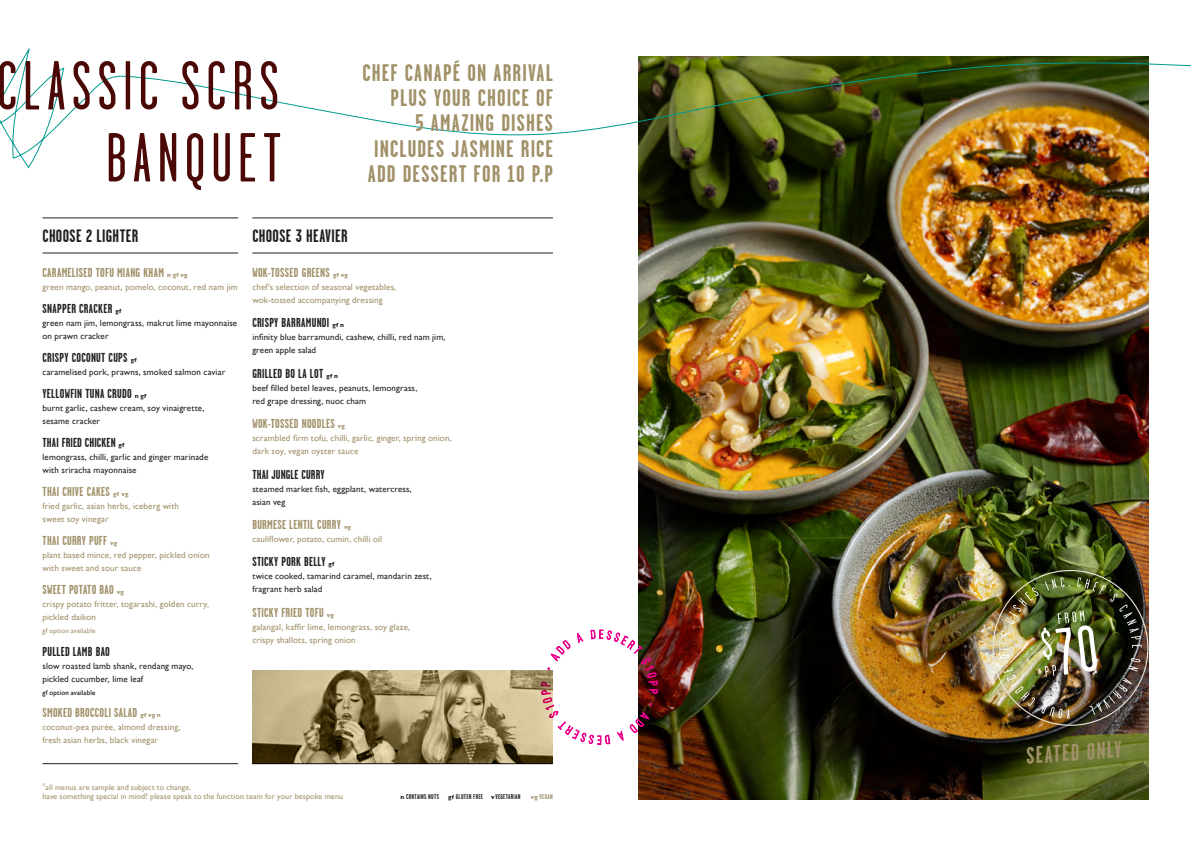
<style>
.page{position:relative;width:1191px;height:842px;background:#fff}
.page>*{position:absolute;margin:0;border:0;box-sizing:border-box;transform-origin:0 0}
.t1{font:69.2px/72px "Garage Gothic";letter-spacing:.09em;color:#4a0907;text-align:right}
.t2{font:700 24px/25px "Garage Gothic";letter-spacing:.045em;color:#a19169;text-align:right}
.t3{font:700 23.9px "Garage Gothic";color:#a19169}
.t4{font:700 18px "Garage Gothic";letter-spacing:.02em;color:#231f20}
.t5{font:700 13px "Garage Gothic";letter-spacing:.025em;color:#a19169}
.t6{font:700 13px "Garage Gothic";letter-spacing:.02em;color:#231f20}
.t7{font:9px/13px "Gill Sans";letter-spacing:.01em;color:#a19169}
.t8{font:9px/13px "Gill Sans";letter-spacing:.015em;color:#231f20}
.t9{font:8px/9.6px "Gill Sans";letter-spacing:.015em;color:#a19169}
.t10{font:700 7px "Garage Gothic";letter-spacing:.045em;color:#231f20}
.t11{font:7px "Gill Sans";letter-spacing:.02em;color:#a19169}
.t12{font:7px "Gill Sans";letter-spacing:.02em;color:#0a0203}
.t13{font:700 7px "Garage Gothic";letter-spacing:.045em;color:#a19169}
.s1{font-family:"Gill Sans";font-size:6px}
</style>
<div class="page">
<img style="left:638px;top:168px;width:510px;height:631px">
<img style="left:0;top:48px;width:1191px;height:120px">
<hr style="left:43px;top:218px;width:195px;height:1px;background:#231f20">
<hr style="left:252px;top:218px;width:301px;height:1px;background:#231f20">
<hr style="left:43px;top:253px;width:195px;height:1px;background:#231f20">
<hr style="left:43px;top:763px;width:195px;height:1px;background:#231f20">
<hr style="left:252px;top:763px;width:301px;height:1px;background:#231f20">
<hr style="left:252px;top:253px;width:301px;height:1px;background:#231f20">
<svg style="left:547px;top:630px;width:111px;height:115px"></svg>
<img style="left:987px;top:565px;width:162px;height:166px">
<img style="left:252px;top:670px;width:301px;height:93px">
<h1 class="t1" style="left:-3px;top:51px;width:285px">CLASSIC SCRS<br>BANQUET</h1>
<h3 class="t4" style="left:43px;top:227px;width:97px">CHOOSE 2 LIGHTER</h3>
<h3 class="t4" style="left:252px;top:227px;width:97px">CHOOSE 3 HEAVIER</h3>
<h2 class="t2" style="left:362px;top:61px;width:192px">CHEF CANAPÉ ON ARRIVAL<br>PLUS YOUR CHOICE OF<br>5 AMAZING DISHES<br>INCLUDES JASMINE RICE<br>ADD DESSERT FOR 10 P.P</h2>
<h3 class="t5" style="left:43px;top:266px;width:146px">CARAMELISED TOFU MIANG KHAM <span class="s1">n gf vg</span></h3>
<p class="t7" style="left:43px;top:280px;width:197px">green mango, peanut, pomelo, coconut, red nam jim</p>
<h3 class="t6" style="left:43px;top:302px;width:80px">SNAPPER CRACKER <span class="s1">gf</span></h3>
<p class="t8" style="left:43px;top:316px;width:196px">green nam jim, lemongrass, makrut lime mayonnaise on prawn cracker</p>
<h3 class="t6" style="left:43px;top:351px;width:96px">CRISPY COCONUT CUPS <span class="s1">gf</span></h3>
<p class="t8" style="left:43px;top:365px;width:184px">caramelised pork, prawns, smoked salmon caviar</p>
<h3 class="t6" style="left:43px;top:386px;width:105px">YELLOWFIN TUNA CRUDO <span class="s1">n gf</span></h3>
<p class="t8" style="left:43px;top:401px;width:163px">burnt garlic, cashew cream, soy vinaigrette, sesame cracker</p>
<h3 class="t6" style="left:43px;top:435px;width:83px">THAI FRIED CHICKEN <span class="s1">gf</span></h3>
<p class="t8" style="left:43px;top:450px;width:167px">lemongrass, chilli, garlic and ginger marinade with sriracha mayonnaise</p>
<h3 class="t5" style="left:43px;top:484px;width:88px">THAI CHIVE CAKES <span class="s1">gf vg</span></h3>
<p class="t7" style="left:43px;top:499px;width:138px">fried garlic, asian herbs, iceberg with sweet soy vinegar</p>
<h3 class="t5" style="left:43px;top:533px;width:76px">THAI CURRY PUFF <span class="s1">vg</span></h3>
<p class="t7" style="left:43px;top:548px;width:169px">plant based mince, red pepper, pickled onion with sweet and sour sauce</p>
<h3 class="t5" style="left:43px;top:582px;width:83px">SWEET POTATO BAO <span class="s1">vg</span></h3>
<p class="t7" style="left:43px;top:597px;width:168px">crispy potato fritter, togarashi, golden curry, pickled daikon</p>
<p class="t11" style="left:43px;top:626px;width:54px">gf option available</p>
<h3 class="t6" style="left:43px;top:644px;width:69px">PULLED LAMB BAO</h3>
<p class="t8" style="left:43px;top:659px;width:152px">slow roasted lamb shank, rendang mayo, pickled cucumber, lime leaf</p>
<p class="t12" style="left:43px;top:688px;width:54px">gf option available</p>
<h3 class="t5" style="left:43px;top:706px;width:120px">SMOKED BROCCOLI SALAD <span class="s1">gf vg n</span></h3>
<p class="t7" style="left:43px;top:721px;width:139px">coconut-pea purée, almond dressing, fresh asian herbs, black vinegar</p>
<h3 class="t5" style="left:252px;top:266px;width:97px">WOK-TOSSED GREENS <span class="s1">gf vg</span></h3>
<p class="t7" style="left:252px;top:280px;width:145px">chef’s selection of seasonal vegetables, wok-tossed accompanying dressing</p>
<h3 class="t6" style="left:252px;top:316px;width:93px">CRISPY BARRAMUNDI <span class="s1">gf n</span></h3>
<p class="t8" style="left:252px;top:331px;width:195px">infinity blue barramundi, cashew, chilli, red nam jim, green apple salad</p>
<h3 class="t6" style="left:252px;top:366px;width:87px">GRILLED BO LA LOT <span class="s1">gf n</span></h3>
<p class="t8" style="left:252px;top:381px;width:166px">beef filled betel leaves, peanuts, lemongrass, red grape dressing, nuoc cham</p>
<h3 class="t5" style="left:252px;top:417px;width:94px">WOK-TOSSED NOODLES <span class="s1">vg</span></h3>
<p class="t7" style="left:252px;top:431px;width:201px">scrambled firm tofu, chilli, garlic, ginger, spring onion, dark soy, vegan oyster sauce</p>
<h3 class="t6" style="left:252px;top:467px;width:74px">THAI JUNGLE CURRY</h3>
<p class="t8" style="left:252px;top:482px;width:161px">steamed market fish, eggplant, watercress, asian veg</p>
<h3 class="t5" style="left:252px;top:517px;width:100px">BURMESE LENTIL CURRY <span class="s1">vg</span></h3>
<p class="t7" style="left:252px;top:532px;width:131px">cauliflower, potato, cumin, chilli oil</p>
<h3 class="t6" style="left:252px;top:555px;width:84px">STICKY PORK BELLY <span class="s1">gf</span></h3>
<p class="t8" style="left:252px;top:570px;width:181px">twice cooked, tamarind caramel, mandarin zest, fragrant herb salad</p>
<h3 class="t5" style="left:252px;top:605px;width:83px">STICKY FRIED TOFU <span class="s1">vg</span></h3>
<p class="t7" style="left:252px;top:620px;width:159px">galangal, kaffir lime, lemongrass, soy glaze, crispy shallots, spring onion</p>
<p class="t9" style="left:42px;top:782px;width:302px"><sup>*</sup>all menus are sample and subject to change.<br>have something special in mind? please speak to the function team for your bespoke menu</p>
<p class="t10" style="left:400px;top:793px;width:40px"><span class="s1">n</span> CONTAINS NUTS</p>
<p class="t10" style="left:448px;top:793px;width:74px"><span class="s1">gf</span> GLUTEN FREE <span class="s1">v</span>VEGETARIAN</p>
<p class="t13" style="left:531px;top:793px;width:24px"><span class="s1">vg</span> VEGAN</p>
<h3 class="t3" style="left:1025px;top:743px;width:97px;rotate:-4deg">SEATED ONLY</h3>
</div>
